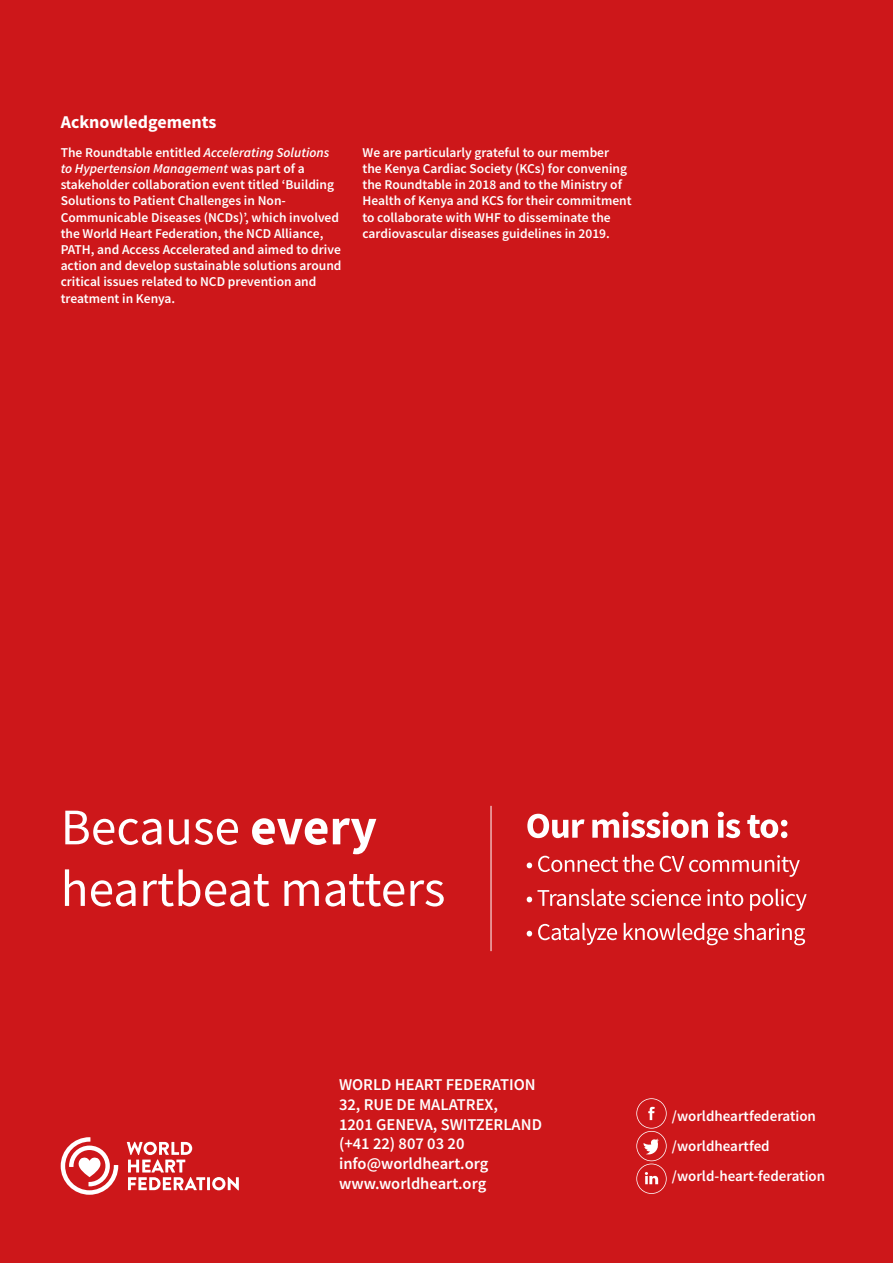
<style>
.page{position:relative;width:893px;height:1263px;background:#cd171a}
.page>*{position:absolute;margin:0;border:0;box-sizing:border-box;transform-origin:0 0}
.t1{font:51.3px/61.5px "Source Sans Pro";color:#fff}
.t2{font:700 18px "Source Sans Pro";color:#fff}
.t3{font:600 16.5px/19.8px "Source Sans Pro";color:#fff}
.t4{font:600 15px/30px "Source Sans Pro";color:#fff}
.t5{font:600 13.5px/16.2px "Source Sans Pro";color:#fff}
.s1{font-style:italic}
.s2{font-weight:700}
</style>
<div class="page">
<svg style="left:636px;top:1098px;width:31px;height:96px"></svg>
<svg style="left:127px;top:1142px;width:112px;height:48px"></svg>
<svg style="left:61px;top:1137px;width:57px;height:58px"></svg>
<svg style="left:527px;top:814px;width:57px;height:24px"></svg>
<svg style="left:592px;top:812px;width:116px;height:26px"></svg>
<svg style="left:718px;top:812px;width:22px;height:26px"></svg>
<svg style="left:747px;top:815px;width:40px;height:23px"></svg>
<svg style="left:527px;top:862px;width:5px;height:6px"></svg>
<svg style="left:538px;top:855px;width:116px;height:17px"></svg>
<svg style="left:660px;top:855px;width:140px;height:22px"></svg>
<svg style="left:527px;top:889px;width:174px;height:17px"></svg>
<svg style="left:707px;top:889px;width:36px;height:17px"></svg>
<svg style="left:750px;top:889px;width:57px;height:22px"></svg>
<svg style="left:527px;top:931px;width:5px;height:5px"></svg>
<svg style="left:538px;top:923px;width:79px;height:22px"></svg>
<svg style="left:624px;top:923px;width:104px;height:22px"></svg>
<svg style="left:734px;top:923px;width:71px;height:22px"></svg>
<hr style="left:491px;top:806px;width:1px;height:145px;background:#fff">
<h2 class="t2" style="left:61px;top:110px;width:157px">Acknowledgements</h2>
<p class="t5" style="left:61px;top:144px;width:282px">The Roundtable entitled <span class="s1">Accelerating Solutions to Hypertension Management</span> was part of a stakeholder collaboration event titled ‘Building Solutions to Patient Challenges in Non-Communicable Diseases (NCDs)’, which involved the World Heart Federation, the NCD Alliance, PATH, and Access Accelerated and aimed to drive action and develop sustainable solutions around critical issues related to NCD prevention and treatment in Kenya.</p>
<p class="t5" style="left:363px;top:144px;width:271px">We are particularly grateful to our member the Kenya Cardiac Society (KCs) for convening the Roundtable in 2018 and to the Ministry of Health of Kenya and KCS for their commitment to collaborate with WHF to disseminate the cardiovascular diseases guidelines in 2019.</p>
<h1 class="t1" style="left:61px;top:796px;width:386px">Because <span class="s2">every </span>heartbeat matters</h1>
<p class="t3" style="left:339px;top:1074px;width:204px">WORLD HEART FEDERATION<br>32, RUE DE MALATREX,<br>1201 GENEVA, SWITZERLAND (+41 22) 807 03 20 info@worldheart.org www.worldheart.org</p>
<p class="t4" style="left:672px;top:1101px;width:155px">/worldheartfederation /worldheartfed /world-heart-federation</p>
</div>
